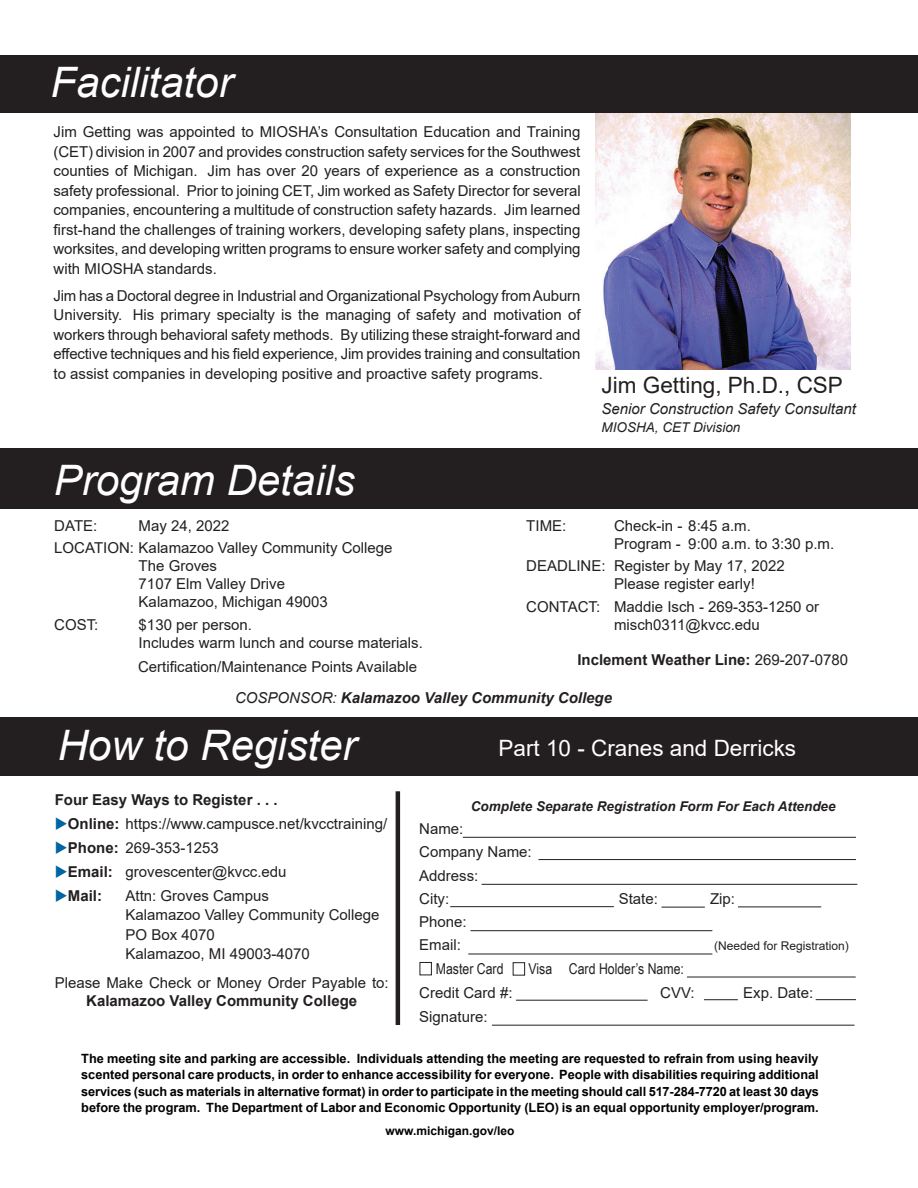
<style>
.page{position:relative;width:918px;height:1188px;background:#fff}
.page>*{position:absolute;margin:0;border:0;box-sizing:border-box;transform-origin:0 0}
.t1{font:italic 42px "Arial";color:#fff}
.t2{font:22.5px "Arial";color:#fff}
.t3{font:22.5px "Arial";color:#231f20}
.t4{font:15px/19.5px "Arial";color:#231f20}
.t5{font:700 15px "Arial";color:#231f20}
.t6{font:italic 700 15px "Arial";color:#231f20}
.t7{font:italic 15px "Arial";color:#231f20}
.t8{font:15px "Arial Narrow";color:#231f20}
.t9{font:italic 700 13.5px "Arial";color:#231f20}
.t10{font:italic 13.5px "Arial";color:#231f20}
.t11{font:700 12.75px/16.5px "Arial";color:#000;text-align:justify}
.t12{font:12px "Arial";color:#231f20}
.t13{font:700 12px "Arial";color:#000}
.s1{font-weight:400}
.s2{color:#0065a4}
.s3{font-weight:700}
</style>
<div class="page">
<img style="left:595px;top:112px;width:256px;height:257px">
<div style="left:0;top:448px;width:918px;height:60px;background:#231f20"></div>
<div style="left:0;top:718px;width:918px;height:58px;background:#231f20"></div>
<div style="left:0;top:55px;width:918px;height:57px;background:#231f20"></div>
<hr style="left:463px;top:837px;width:393px;height:1px;background:#231f20">
<hr style="left:538px;top:859px;width:318px;height:1px;background:#231f20">
<hr style="left:450px;top:906px;width:164px;height:1px;background:#231f20">
<hr style="left:662px;top:907px;width:43px;height:1px;background:#231f20">
<hr style="left:738px;top:907px;width:83px;height:1px;background:#231f20">
<hr style="left:468px;top:954px;width:244px;height:1px;background:#231f20">
<hr style="left:482px;top:884px;width:375px;height:1px;background:#231f20">
<hr style="left:516px;top:1000px;width:132px;height:1px;background:#231f20">
<hr style="left:816px;top:999px;width:40px;height:1px;background:#231f20">
<hr style="left:492px;top:1025px;width:363px;height:1px;background:#231f20">
<hr style="left:471px;top:930px;width:241px;height:1px;background:#231f20">
<div style="left:420px;top:962px;width:12px;height:13px;border:1px solid #231f20"></div>
<hr style="left:704px;top:999px;width:34px;height:1px;background:#231f20">
<div style="left:513px;top:963px;width:12px;height:12px;border:1px solid #231f20"></div>
<hr style="left:396px;top:791px;width:4px;height:234px;background:#231f20">
<hr style="left:687px;top:977px;width:169px;height:1px;background:#231f20">
<h1 class="t1" style="left:51px;top:56px;width:184px">Facilitator</h1>
<p class="t4" style="left:54px;top:122px;width:529px;text-align:justify">Jim Getting was appointed to MIOSHA’s Consultation Education and Training (CET) division in 2007 and provides construction safety services for the Southwest counties of Michigan. Jim has over 20 years of experience as a construction safety professional. Prior to joining CET, Jim worked as Safety Director for several companies, encountering a multitude of construction safety hazards. Jim learned first-hand the challenges of training workers, developing safety plans, inspecting worksites, and developing written programs to ensure worker safety and complying with MIOSHA standards.</p>
<p class="t4" style="left:54px;top:286px;width:529px;text-align:justify">Jim has a Doctoral degree in Industrial and Organizational Psychology from Auburn University. His primary specialty is the managing of safety and motivation of workers through behavioral safety methods. By utilizing these straight-forward and effective techniques and his field experience, Jim provides training and consultation to assist companies in developing positive and proactive safety programs.</p>
<h1 class="t1" style="left:54px;top:453px;width:303px">Program Details</h1>
<h2 class="t3" style="left:602px;top:370px;width:243px">Jim Getting, Ph.D., CSP</h2>
<p class="t7" style="left:602px;top:399px;width:256px">Senior Construction Safety Consultant</p>
<p class="t10" style="left:602px;top:418px;width:140px">MIOSHA, CET Division</p>
<p class="t4" style="left:54px;top:514px;width:340px;line-height:22.5px;text-indent:84px">May 24, 2022<br>LOCATION: Kalamazoo Valley Community College</p>
<p class="t4" style="left:139px;top:557px;width:191px;line-height:18px">The Groves<br>7107 Elm Valley Drive<br>Kalamazoo, Michigan 49003</p>
<p class="t4" style="left:54px;top:615px;width:46px">COST:</p>
<p class="t4" style="left:139px;top:616px;width:286px;line-height:18px">$130 per person.<br>Includes warm lunch and course materials.</p>
<p class="t4" style="left:54px;top:516px;width:45px">DATE:</p>
<p class="t4" style="left:138px;top:657px;width:281px">Certification/Maintenance Points Available</p>
<p class="t4" style="left:526px;top:516px;width:42px">TIME:</p>
<p class="t4" style="left:614px;top:517px;width:222px;line-height:18px">Check-in - 8:45 a.m.<br>Program - 9:00 a.m. to 3:30 p.m.</p>
<p class="t4" style="left:614px;top:557px;width:172px;line-height:18px;text-indent:-88px">DEADLINE: Register by May 17, 2022<br>Please register early!</p>
<p class="t4" style="left:614px;top:598px;width:207px;line-height:18px;text-indent:-88px">CONTACT: Maddie Isch - 269-353-1250 or misch0311@kvcc.edu</p>
<p class="t5" style="left:577px;top:649px;width:272px">Inclement Weather Line: <span class="s1">269-207-0780</span></p>
<p class="t6" style="left:235px;top:687px;width:379px"><span class="s1">COSPONSOR:</span> Kalamazoo Valley Community College</p>
<h1 class="t1" style="left:58px;top:718px;width:300px">How to Register</h1>
<p class="t5" style="left:55px;top:789px;width:224px">Four Easy Ways to Register . . .</p>
<p class="t4" style="left:55px;top:813px;width:334px"><span class="s2">◆</span><span class="s3">Online:</span> https://www.campusce.net/kvcctraining/</p>
<p class="t4" style="left:55px;top:837px;width:166px"><span class="s2">◆</span><span class="s3">Phone:</span> 269-353-1253</p>
<p class="t4" style="left:55px;top:861px;width:233px"><span class="s2">◆</span><span class="s3">Email:</span> grovescenter@kvcc.edu</p>
<p class="t5" style="left:55px;top:885px;width:49px"><span class="s2">◆</span>Mail:</p>
<p class="t4" style="left:126px;top:885px;width:255px">Attn: Groves Campus<br>Kalamazoo Valley Community College<br>PO Box 4070<br>Kalamazoo, MI 49003-4070</p>
<p class="t4" style="left:55px;top:973px;width:336px">Please Make Check or Money Order Payable to:</p>
<p class="t5" style="left:86px;top:990px;width:272px">Kalamazoo Valley Community College</p>
<h2 class="t2" style="left:499px;top:732px;width:299px">Part 10 - Cranes and Derricks</h2>
<p class="t9" style="left:471px;top:797px;width:366px">Complete Separate Registration Form For Each Attendee</p>
<p class="t4" style="left:419px;top:817px;width:114px;line-height:23.2px">Name:<br>Company Name:<br>Address:<br>City:</p>
<p class="t4" style="left:419px;top:910px;width:49px;line-height:23.2px">Phone:<br>Email:</p>
<p class="t4" style="left:619px;top:889px;width:41px">State:</p>
<p class="t4" style="left:710px;top:889px;width:27px">Zip:</p>
<p class="t12" style="left:714px;top:938px;width:136px">(Needed for Registration)</p>
<p class="t8" style="left:436px;top:958px;width:69px">Master Card</p>
<p class="t8" style="left:529px;top:958px;width:157px">Visa Card Holder’s Name:</p>
<p class="t4" style="left:419px;top:983px;width:95px">Credit Card #:</p>
<p class="t4" style="left:660px;top:983px;width:36px">CVV:</p>
<p class="t4" style="left:743px;top:983px;width:72px">Exp. Date:</p>
<p class="t4" style="left:419px;top:1007px;width:70px">Signature:</p>
<p class="t11" style="left:81px;top:1050px;width:739px">The meeting site and parking are accessible. Individuals attending the meeting are requested to refrain from using heavily scented personal care products, in order to enhance accessibility for everyone. People with disabilities requiring additional services (such as materials in alternative format) in order to participate in the meeting should call 517-284-7720 at least 30 days before the program. The Department of Labor and Economic Opportunity (LEO) is an equal opportunity employer/program.</p>
<p class="t13" style="left:386px;top:1122px;width:130px">www.michigan.gov/leo</p>
</div>
